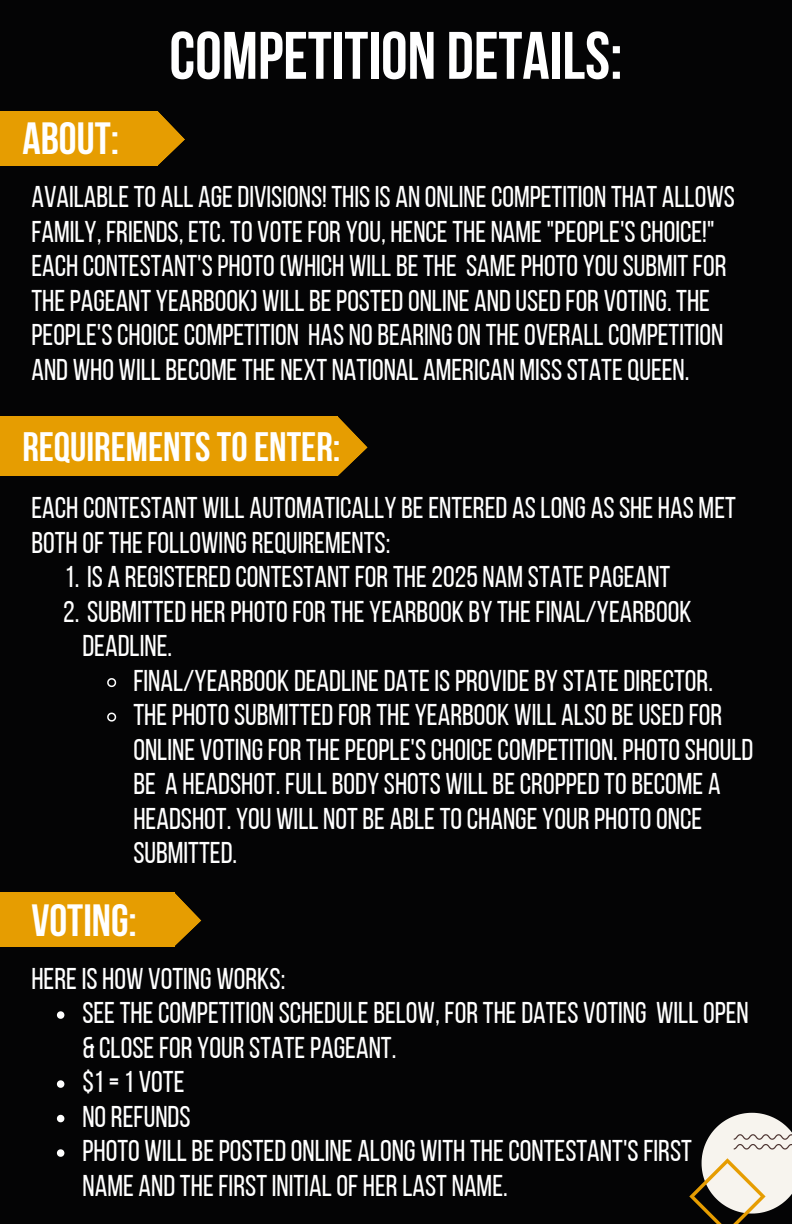
<style>
.page{position:relative;width:792px;height:1224px;background:#040405}
.page>*{position:absolute;margin:0;border:0;box-sizing:border-box;transform-origin:0 0}
.t1{font:700 67px "Bebas Neue";color:#fff}
.t2{font:700 45px "Bebas Neue";color:#fff}
.t3{font:700 41px "Bebas Neue";color:#fff}
.t4{font:30px/34.4px "Bebas Neue";color:#fff}
</style>
<div class="page">
<svg style="left:107px;top:678px;width:10px;height:10px"></svg>
<svg style="left:107px;top:712px;width:10px;height:10px"></svg>
<div style="left:145px;top:416px;width:193px;height:60px;background:#e69d01"></div>
<svg style="left:338px;top:417px;width:30px;height:59px"></svg>
<div style="left:0;top:416px;width:193px;height:60px;background:#e69d01"></div>
<svg style="left:57px;top:1011px;width:7px;height:8px"></svg>
<svg style="left:57px;top:1080px;width:7px;height:8px"></svg>
<svg style="left:57px;top:1115px;width:7px;height:7px"></svg>
<svg style="left:57px;top:1149px;width:7px;height:8px"></svg>
<div style="left:0;top:111px;width:158px;height:54px;background:#e69d01"></div>
<svg style="left:158px;top:111px;width:27px;height:54px"></svg>
<div style="left:0;top:892px;width:174px;height:54px;background:#e69d01"></div>
<svg style="left:174px;top:892px;width:28px;height:54px"></svg>
<svg style="left:689px;top:1113px;width:103px;height:111px"></svg>
<h1 class="t1" style="left:169px;top:29px;width:455px">COMPETITION DETAILS:</h1>
<p class="t2" style="left:22px;top:121px;width:98px">ABOUT:</p>
<p class="t4" style="left:31px;top:182px;width:705px">AVAILABLETO ALL AGEDIVISIONS!THISIS AN ONLINECOMPETITION THAT ALLOWS FAMILY,FRIENDS,ETC.TO VOTEFOR YOU, HENCETHE NAME"PEOPLE'SCHOICE!" EACH CONTESTANT'SPHOTO(WHICH WILLBETHE SAMEPHOTO YOUSUBMITFOR THEPAGEANT YEARBOOK) WILLBEPOSTEDONLINE ANDUSEDFOR VOTING.THE PEOPLE'SCHOICECOMPETITION HAS NOBEARINGON THEOVERALLCOMPETITION AND WHO WILLBECOMETHE NEXT NATIONAL AMERICAN MISSSTATE QUEEN.</p>
<p class="t3" style="left:22px;top:430px;width:320px">REQUIREMENTSTOENTER:</p>
<h3 class="t4" style="left:31px;top:494px;width:706px">EACH CONTESTANT WILL AUTOMATICALLY BEENTERED ASLONG ASSHE HAS MET<br>BOTH OFTHEFOLLOWINGREQUIREMENTS:</h3>
<p class="t4" style="left:65px;top:563px;width:607px">1. IS A REGISTEREDCONTESTANTFORTHE2025 NAM STATEPAGEANT</p>
<h3 class="t4" style="left:82px;top:597px;width:611px;text-indent:-19px">2. SUBMITTED HERPHOTOFORTHE YEARBOOK BY THEFINAL/YEARBOOK<br>DEADLINE.</h3>
<p class="t4" style="left:133px;top:666px;width:581px">FINAL/YEARBOOK DEADLINEDATEISPROVIDEBY STATEDIRECTOR.</p>
<p class="t4" style="left:133px;top:701px;width:622px">THEPHOTOSUBMITTEDFORTHE YEARBOOK WILL ALSOBEUSEDFOR ONLINE VOTINGFORTHEPEOPLE'SCHOICECOMPETITION. PHOTOSHOULD BE A HEADSHOT. FULLBODY SHOTS WILLBECROPPEDTOBECOME A HEADSHOT. YOU WILL NOTBE ABLETOCHANGE YOURPHOTOONCE SUBMITTED.</p>
<p class="t2" style="left:31px;top:902px;width:107px">VOTING:</p>
<p class="t4" style="left:31px;top:964px;width:255px">HEREIS HOW VOTING WORKS:</p>
<p class="t4" style="left:82px;top:999px;width:668px">SEETHECOMPETITION SCHEDULEBELOW, FORTHEDATES VOTING WILLOPEN &amp; CLOSEFOR YOURSTATEPAGEANT.</p>
<h2 class="t4" style="left:82px;top:1068px;width:104px">$1=1 VOTE</h2>
<p class="t4" style="left:82px;top:1102px;width:110px">NOREFUNDS</p>
<p class="t4" style="left:82px;top:1137px;width:611px">PHOTO WILLBEPOSTEDONLINE ALONG WITH THECONTESTANT'SFIRST</p>
<p class="t4" style="left:83px;top:1171px;width:427px">NAME ANDTHEFIRSTINITIALOF HERLAST NAME.</p>
</div>
